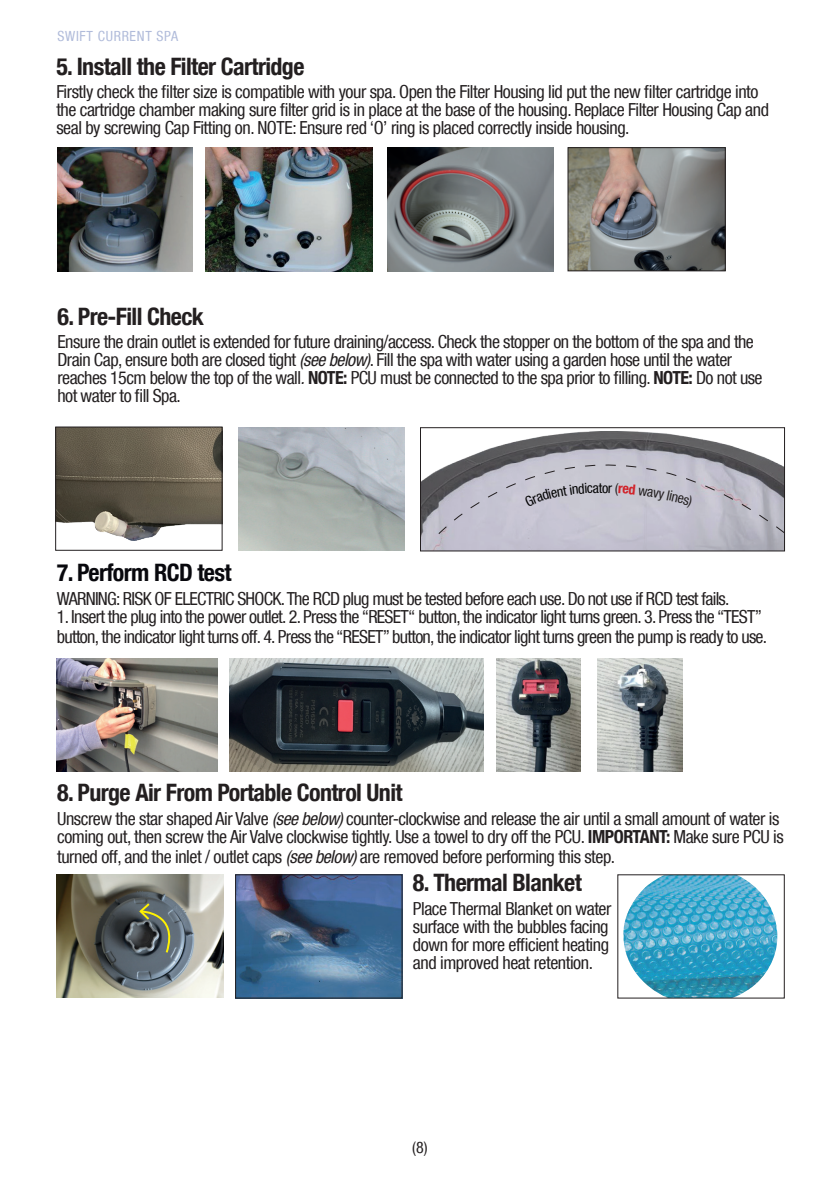
<style>
.page{position:relative;width:840px;height:1191px;background:#fff}
.page>*{position:absolute;margin:0;border:0;box-sizing:border-box;transform-origin:0 0}
.t1{font:700 condensed 24px "Helvetica Neue LT Com";letter-spacing:-.025em;color:#231f20}
.t2{font:700 condensed 24px "Helvetica Neue LT Com";letter-spacing:-.025em;color:#08080d}
.t3{font:condensed 18px/18px "Helvetica Neue LT Com";letter-spacing:-.025em;color:#231f20}
.t4{font:condensed 16px "Helvetica Neue LT Com";color:#231f20}
.t5{font:condensed 14px "Helvetica Neue LT Com";letter-spacing:.05em;color:#b0bbda}
.t6{font:condensed 14px "Helvetica Neue LT Com";color:#000}
.s1{font-style:italic}
.s2{font-weight:700}
</style>
<div class="page">
<img style="left:57px;top:874px;width:166px;height:123px">
<img style="left:623px;top:876px;width:155px;height:120px">
<img style="left:237px;top:876px;width:163px;height:120px">
<div style="left:235px;top:874px;width:167px;height:124px;border:1px solid #231f20"></div>
<svg style="left:138px;top:901px;width:41px;height:54px;background:#626a62"></svg>
<img style="left:56px;top:658px;width:161px;height:113px">
<img style="left:229px;top:658px;width:253px;height:113px">
<img style="left:496px;top:658px;width:84px;height:113px">
<img style="left:597px;top:658px;width:85px;height:113px">
<img style="left:57px;top:148px;width:135px;height:123px">
<img style="left:206px;top:148px;width:166px;height:123px">
<img style="left:387px;top:148px;width:166px;height:123px">
<img style="left:569px;top:149px;width:154px;height:120px">
<div style="left:567px;top:147px;width:158px;height:124px;border:1px solid #231f20"></div>
<img style="left:238px;top:427px;width:167px;height:123px">
<img style="left:57px;top:429px;width:163px;height:111px">
<div style="left:55px;top:427px;width:167px;height:123px;border:1px solid #231f20"></div>
<img style="left:422px;top:471px;width:360px;height:78px">
<div style="left:420px;top:427px;width:364px;height:124px;border:1px solid #231f20"></div>
<svg style="left:437px;top:427px;width:348px;height:108px;background:#b1b0b8"></svg>
<div style="left:524px;top:483px;width:74px;height:23px;background:#c8c7d2"></div>
<div style="left:608px;top:483px;width:84px;height:25px;background:#c6c6d1"></div>
<p class="t5" style="left:57px;top:27px;width:122px">SWIFT CURRENT SPA</p>
<h1 class="t1" style="left:56px;top:52px;width:249px">5. Install the Filter Cartridge</h1>
<p class="t3" style="left:56px;top:83px;width:713px">Firstly check the filter size is compatible with your spa. Open the Filter Housing lid put the new filter cartridge into the cartridge chamber making sure filter grid is in place at the base of the housing. Replace Filter Housing Cap and seal by screwing Cap Fitting on. NOTE: Ensure red ‘O’ ring is placed correctly inside housing.</p>
<h1 class="t1" style="left:57px;top:302px;width:148px">6. Pre-Fill Check</h1>
<p class="t3" style="left:57px;top:333px;width:706px">Ensure the drain outlet is extended for future draining/access. Check the stopper on the bottom of the spa and the Drain Cap, ensure both are closed tight <span class="s1">(see below)</span>. Fill the spa with water using a garden hose until the water reaches 15cm below the top of the wall<span class="s1">.</span> <span class="s2">NOTE:</span> PCU must be connected to the spa prior to filling. <span class="s2">NOTE:</span> Do not use hot water to fill Spa.</p>
<p class="t6" style="left:598px;top:479px;width:11px">to</p>
<h1 class="t2" style="left:57px;top:558px;width:176px">7. Perform RCD test</h1>
<p class="t3" style="left:57px;top:589px;width:673px">WARNING: RISK OF ELECTRIC SHOCK. The RCD plug must be tested before each use. Do not use if RCD test fails.</p>
<p class="t3" style="left:57px;top:606px;width:711px;line-height:20px">1. Insert the plug into the power outlet. 2. Press the “RESET“ button, the indicator light turns green. 3. Press the “TEST” button, the indicator light turns off. 4. Press the “RESET” button, the indicator light turns green the pump is ready to use.</p>
<h1 class="t1" style="left:57px;top:778px;width:347px">8. Purge Air From Portable Control Unit</h1>
<p class="t3" style="left:57px;top:809px;width:727px">Unscrew the star shaped Air Valve <span class="s1">(see below)</span> counter-clockwise and release the air until a small amount of water is coming out, then screw the Air Valve clockwise tightly. Use a towel to dry off the PCU. <span class="s2">IMPORTANT:</span> Make sure PCU is</p>
<p class="t3" style="left:57px;top:847px;width:559px">turned off, and the inlet / outlet caps <span class="s1">(see below)</span> are removed before performing this step.</p>
<h1 class="t1" style="left:413px;top:868px;width:170px">8. Thermal Blanket</h1>
<p class="t3" style="left:413px;top:899px;width:200px">Place Thermal Blanket on water surface with the bubbles facing down for more efficient heating and improved heat retention.</p>
<p class="t4" style="left:412px;top:1137px;width:17px">(8)</p>
</div>
